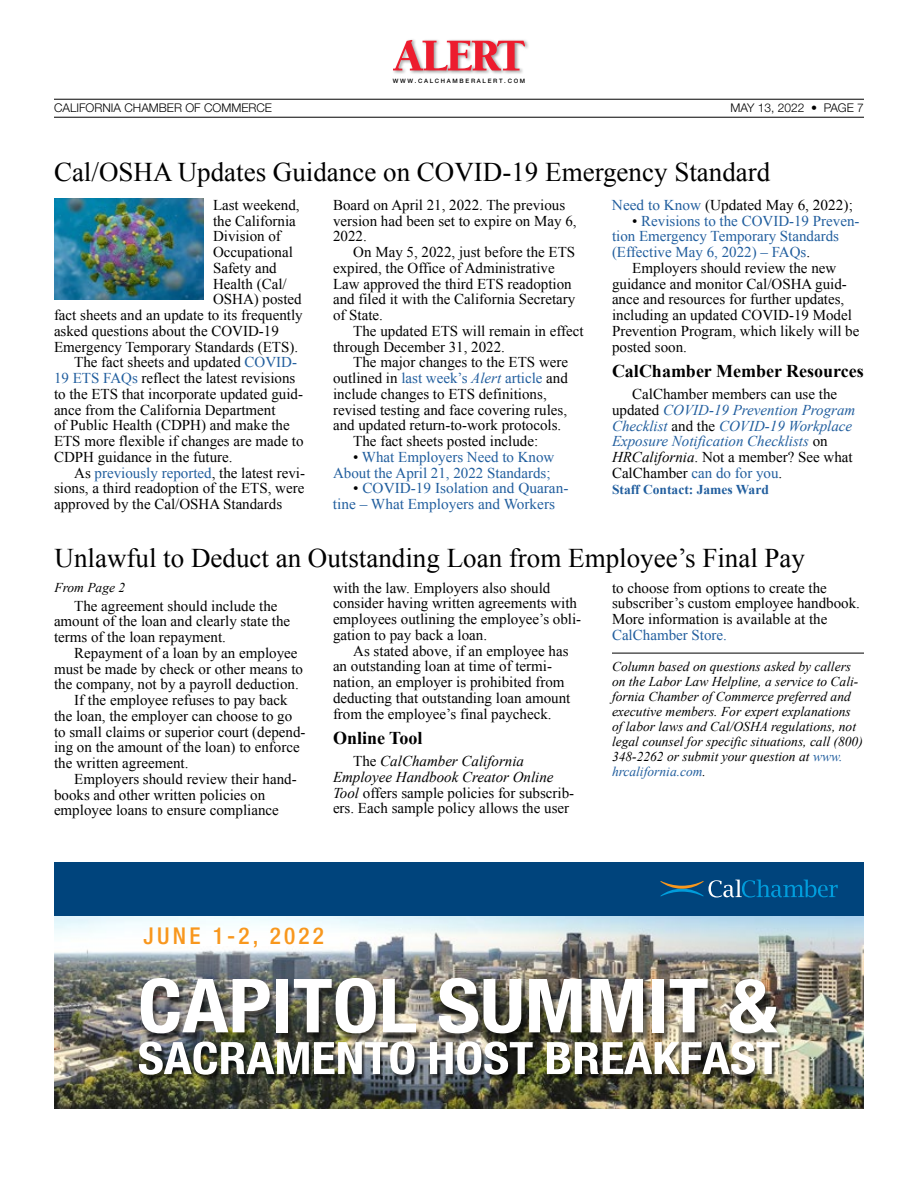
<style>
.page{position:relative;width:918px;height:1188px;background:#fff}
.page>*{position:absolute;margin:0;border:0;box-sizing:border-box;transform-origin:0 0}
.t1{font:700 condensed 74.7px "Helvetica Neue";color:#fff;scale:1.11 1}
.t2{font:700 condensed 44.7px "Helvetica Neue";color:#fff;scale:1.12 1}
.t3{font:27px "Times New Roman";color:#000}
.t4{font:500 condensed 23.25px "Helvetica Neue";letter-spacing:.14em;color:#f8971d}
.t5{font:700 18px "Times New Roman";color:#000}
.t6{font:15px/15.8px "Times New Roman";color:#000}
.t7{font:15px/15.8px "Times New Roman";color:#215e9e;text-align:right}
.t8{font:italic 15px/15.8px "Times New Roman";color:#215e9e}
.t9{font:italic 13.5px/15px "Times New Roman";color:#000}
.t10{font:700 13.5px "Times New Roman";color:#215e9e}
.t11{font:300 12px "Helvetica Neue";color:#000}
.t12{font:500 6px "Helvetica Neue";letter-spacing:.28em;color:#000}
.s1{color:#215e9e}
.s2{color:#000}
.s3{font-style:normal;color:#000}
.s4{font-style:normal}
.s5{font-style:italic}
</style>
<div class="page">
<hr style="left:54px;top:99px;width:810px;height:1px;background:#000">
<hr style="left:54px;top:117px;width:810px;height:1px;background:#000">
<div style="left:392px;top:38px;width:137px;height:37px;background:#000;opacity:.4"></div>
<svg style="left:393px;top:40px;width:133px;height:30px"></svg>
<hr style="left:612px;top:653px;width:252px;height:1px;background:#000">
<img style="left:54px;top:199px;width:150px;height:100px">
<img style="left:54px;top:915px;width:810px;height:193px">
<div style="left:54px;top:862px;width:810px;height:53px;background:#00447c"></div>
<div style="left:140px;top:981px;width:644px;height:62px;background:#000;opacity:.61"></div>
<div style="left:140px;top:1043px;width:642px;height:37px;background:#000;opacity:.61"></div>
<svg style="left:660px;top:880px;width:178px;height:18px"></svg>
<p class="t12" style="left:393px;top:77px;width:134px">WWW.CALCHAMBERALERT.COM</p>
<p class="t11" style="left:54px;top:101px;width:220px">CALIFORNIA CHAMBER OF COMMERCE</p>
<p class="t11" style="left:730px;top:101px;width:135px">MAY 13, 2022 • PAGE 7</p>
<h3 class="t3" style="left:54px;top:154px;width:718px">Cal/OSHA Updates Guidance on COVID-19 Emergency Standard</h3>
<p class="t6" style="left:213px;top:197px;width:88px">Last weekend,</p>
<p class="t6" style="left:213px;top:213px;width:84px">the California</p>
<p class="t6" style="left:213px;top:228px;width:69px">Division of</p>
<p class="t6" style="left:213px;top:244px;width:81px">Occupational</p>
<p class="t6" style="left:213px;top:260px;width:65px">Safety and</p>
<p class="t6" style="left:213px;top:276px;width:75px">Health (Cal/</p>
<p class="t6" style="left:213px;top:291px;width:90px">OSHA) posted</p>
<p class="t6" style="left:54px;top:307px;width:250px">fact sheets and an update to its frequently</p>
<p class="t6" style="left:54px;top:323px;width:226px">asked questions about the COVID-19</p>
<p class="t6" style="left:54px;top:339px;width:246px">Emergency Temporary Standards (ETS).</p>
<p class="t6" style="left:74px;top:354px;width:224px">The fact sheets and updated <span class="s1">COVID-</span></p>
<p class="t6" style="left:54px;top:370px;width:243px"><span class="s1">19 ETS FAQs</span> reflect the latest revisions</p>
<p class="t6" style="left:54px;top:386px;width:251px">to the ETS that incorporate updated guid-</p>
<p class="t6" style="left:54px;top:402px;width:223px">ance from the California Department</p>
<p class="t6" style="left:54px;top:417px;width:237px">of Public Health (CDPH) and make the</p>
<p class="t6" style="left:54px;top:433px;width:251px">ETS more flexible if changes are made to</p>
<p class="t6" style="left:54px;top:449px;width:180px">CDPH guidance in the future.</p>
<p class="t7" style="left:74px;top:465px;width:232px"><span class="s2">As</span> previously reported<span class="s2">, the latest revi-</span></p>
<p class="t6" style="left:54px;top:480px;width:252px">sions, a third readoption of the ETS, were</p>
<p class="t6" style="left:54px;top:496px;width:230px">approved by the Cal/OSHA Standards</p>
<p class="t6" style="left:612px;top:197px;width:242px"><span class="s1">Need to Know</span> (Updated May 6, 2022);</p>
<p class="t7" style="left:632px;top:213px;width:229px"><span class="s2">•</span> Revisions to the COVID-19 Preven-</p>
<p class="t7" style="left:612px;top:228px;width:229px">tion Emergency Temporary Standards</p>
<p class="t7" style="left:612px;top:244px;width:200px">(Effective May 6, 2022) – FAQs<span class="s2">.</span></p>
<p class="t6" style="left:632px;top:260px;width:206px">Employers should review the new</p>
<p class="t6" style="left:612px;top:276px;width:236px">guidance and monitor Cal/OSHA guid-</p>
<p class="t6" style="left:612px;top:291px;width:234px">ance and resources for further updates,</p>
<p class="t6" style="left:612px;top:307px;width:241px">including an updated COVID-19 Model</p>
<p class="t6" style="left:612px;top:323px;width:249px">Prevention Program, which likely will be</p>
<p class="t6" style="left:612px;top:339px;width:76px">posted soon.</p>
<p class="t5" style="left:612px;top:359px;width:253px">CalChamber Member Resources</p>
<p class="t8" style="left:612px;top:386px;width:245px;text-indent:20px"><span class="s3">CalChamber members can use the updated</span> COVID-19 Prevention Program Checklist <span class="s3">and the</span> COVID-19 Workplace Exposure Notification Checklists <span class="s3">on </span><span class="s2">HRCalifornia</span><span class="s3">. Not a member? See what CalChamber</span> <span class="s4">can do for you</span><span class="s3">.</span></p>
<p class="t10" style="left:612px;top:480px;width:158px">Staff Contact: James Ward</p>
<p class="t6" style="left:333px;top:197px;width:245px">Board on April 21, 2022. The previous version had been set to expire on May 6,<br>2022.</p>
<p class="t6" style="left:333px;top:244px;width:244px;text-indent:20px">On May 5, 2022, just before the ETS expired, the Office of Administrative<br>Law approved the third ETS readoption and filed it with the California Secretary of State.</p>
<p class="t6" style="left:333px;top:323px;width:252px;text-indent:20px">The updated ETS will remain in effect through December 31, 2022.</p>
<p class="t6" style="left:353px;top:354px;width:216px">The major changes to the ETS were</p>
<p class="t7" style="left:333px;top:370px;width:236px"><span class="s2">outlined in</span> last week’s <span class="s5">Alert</span> article <span class="s2">and</span></p>
<p class="t6" style="left:333px;top:386px;width:215px">include changes to ETS definitions,</p>
<p class="t6" style="left:333px;top:402px;width:236px">revised testing and face covering rules,</p>
<p class="t6" style="left:333px;top:417px;width:230px">and updated return-to-work protocols.</p>
<p class="t6" style="left:353px;top:433px;width:186px">The fact sheets posted include:</p>
<p class="t7" style="left:333px;top:449px;width:223px"><span class="s2">•</span> What Employers Need to Know<br>About the April 21, 2022 Standards;</p>
<p class="t7" style="left:333px;top:480px;width:237px;text-align:left;text-indent:20px"><span class="s2">•</span> COVID-19 Isolation and Quaran&shy;tine – What Employers and Workers</p>
<h3 class="t3" style="left:55px;top:540px;width:752px">Unlawful to Deduct an Outstanding Loan from Employee’s Final Pay</h3>
<p class="t9" style="left:55px;top:579px;width:72px">From Page 2</p>
<p class="t6" style="left:333px;top:580px;width:250px">with the law. Employers also should consider having written agreements with employees outlining the employee’s obli&shy;gation to pay back a loan.</p>
<p class="t6" style="left:333px;top:643px;width:239px;text-indent:20px">As stated above, if an employee has an outstanding loan at time of termi&shy;nation, an employer is prohibited from deducting that outstanding loan amount from the employee’s final paycheck.</p>
<p class="t5" style="left:333px;top:726px;width:91px">Online Tool</p>
<p class="t6" style="left:333px;top:753px;width:243px;text-indent:20px">The <span class="s5">CalChamber California Employee Handbook Creator Online Tool</span> offers sample policies for subscrib&shy;ers. Each sample policy allows the user</p>
<p class="t6" style="left:612px;top:580px;width:250px">to choose from options to create the subscriber’s custom employee handbook.<br>More information is available at the</p>
<p class="t7" style="left:612px;top:627px;width:116px">CalChamber Store.</p>
<p class="t9" style="left:612px;top:658px;width:252px">Column based on questions asked by callers on the Labor Law Helpline, a service to Cali&shy;fornia Chamber of Commerce preferred and executive members. For expert explanations of labor laws and Cal/OSHA regulations, not legal counsel for specific situations, call (800)<br>348-2262 or submit your question at <span class="s1">www. hrcalifornia.com</span>.</p>
<p class="t6" style="left:54px;top:598px;width:238px;text-indent:20px">The agreement should include the amount of the loan and clearly state the terms of the loan repayment.</p>
<p class="t6" style="left:74px;top:645px;width:225px">Repayment of a loan by an employee</p>
<p class="t6" style="left:54px;top:661px;width:251px">must be made by check or other means to</p>
<p class="t6" style="left:54px;top:676px;width:246px">the company, not by a payroll deduction.</p>
<p class="t6" style="left:74px;top:692px;width:215px">If the employee refuses to pay back</p>
<p class="t6" style="left:54px;top:708px;width:240px">the loan, the employer can choose to go</p>
<p class="t6" style="left:54px;top:724px;width:253px">to small claims or superior court (depend-</p>
<p class="t6" style="left:54px;top:739px;width:247px">ing on the amount of the loan) to enforce</p>
<p class="t6" style="left:54px;top:755px;width:136px">the written agreement.</p>
<p class="t6" style="left:74px;top:771px;width:224px">Employers should review their hand-</p>
<p class="t6" style="left:54px;top:787px;width:213px">books and other written policies on</p>
<p class="t6" style="left:54px;top:802px;width:226px">employee loans to ensure compliance</p>
<h3 class="t4" style="left:144px;top:922px;width:182px">JUNE 1-2, 2022</h3>
<h1 class="t1" style="left:138px;top:961px;width:578px">CAPITOL SUMMIT &amp;</h1>
<h2 class="t2" style="left:138px;top:1031px;width:575px">SACRAMENTO HOST BREAKFAST</h2>
</div>
